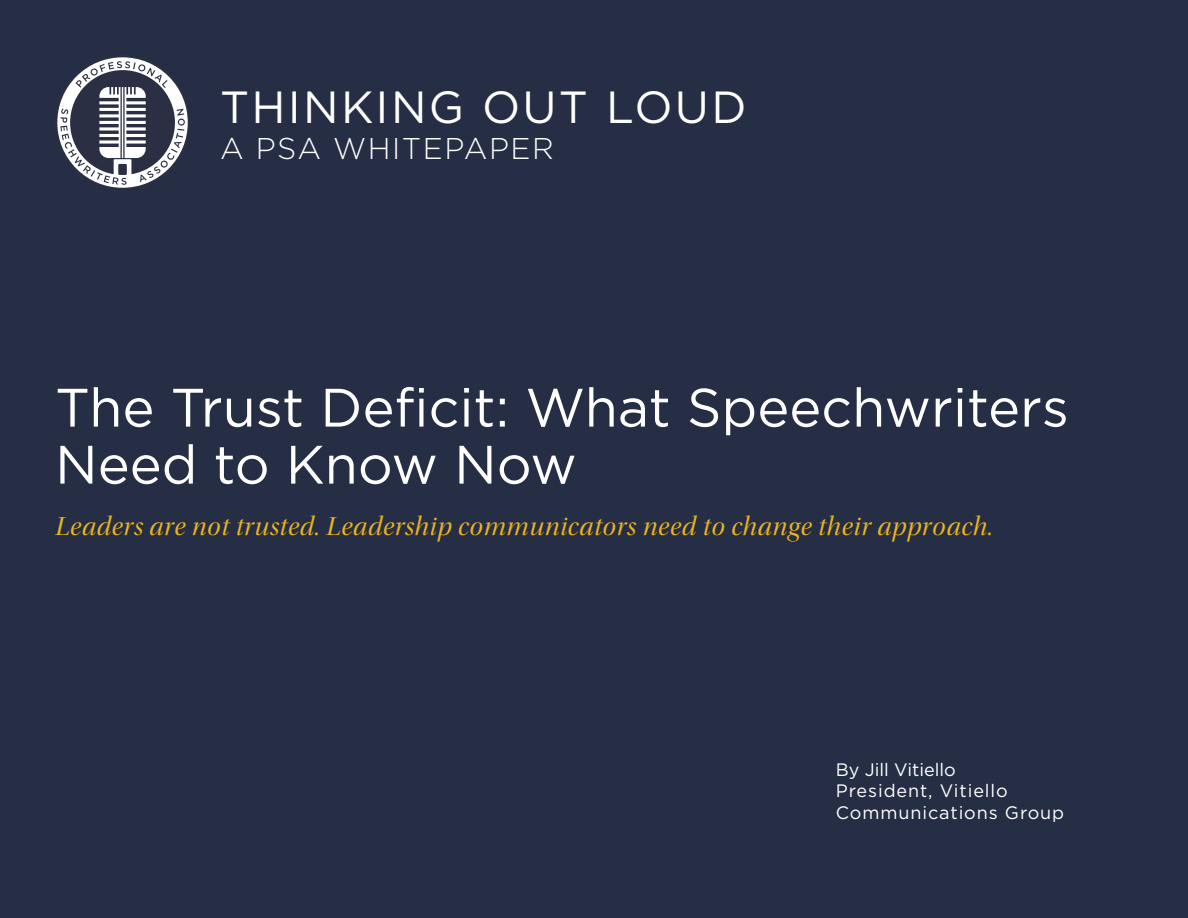
<style>
.page{position:relative;width:1188px;height:918px;background:#252e44}
.page>*{position:absolute;margin:0;border:0;box-sizing:border-box;transform-origin:0 0}
.t1{font:54px/57px "Gotham";color:#fff}
.t2{font:45px "Gotham";letter-spacing:.05em;color:#fff}
.t3{font:300 30px "Gotham";letter-spacing:.05em;color:#fff}
.t4{font:27px "Utopia Std Disp It";letter-spacing:.025em;color:#ecb41f}
.t5{font:18px/21.6px "Gotham";letter-spacing:.05em;color:#fff}
</style>
<div class="page">
<svg style="left:55px;top:55px;width:135px;height:135px"></svg>
<h2 class="t2" style="left:220px;top:78px;width:528px">THINKING OUT LOUD</h2>
<p class="t3" style="left:220px;top:129px;width:335px">A PSA WHITEPAPER</p>
<h1 class="t1" style="left:55px;top:378px;width:1015px">The Trust Deficit: What Speechwriters<br>Need to Know Now</h1>
<p class="t4" style="left:55px;top:512px;width:939px">Leaders are not trusted. Leadership communicators need to change their approach.</p>
<p class="t5" style="left:836px;top:758px;width:230px">By Jill Vitiello<br>President, Vitiello<br>Communications Group</p>
</div>
